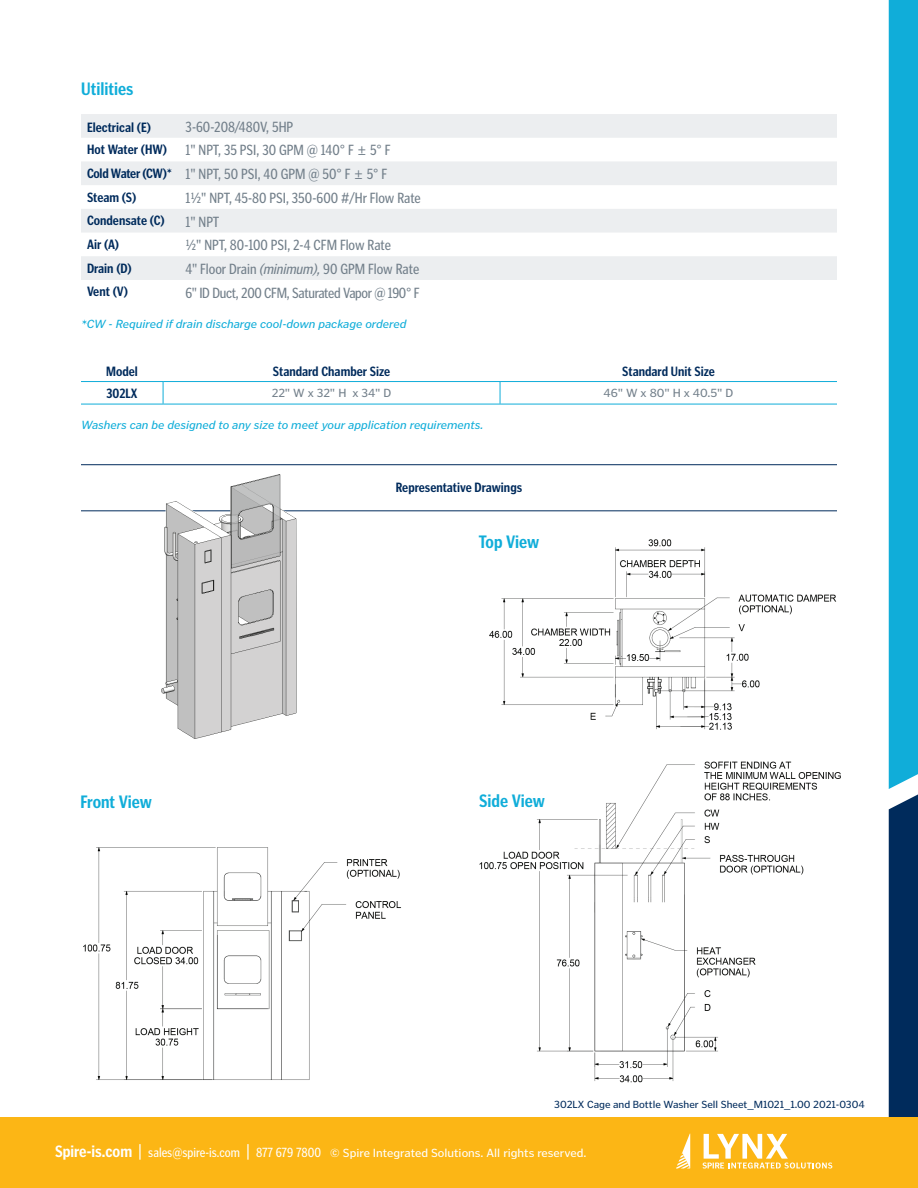
<style>
.page{position:relative;width:918px;height:1188px;background:#fff}
.page>*{position:absolute;margin:0;border:0;box-sizing:border-box;transform-origin:0 0}
.t1{font:700 18px "Poynter Gothic Text Cond";color:#10add9}
.t2{font:15px/23.7px "Poynter Gothic Text Cond";color:#727f8a;text-align:center}
.t3{font:15px "Poynter Gothic Text Cond";letter-spacing:-.02em;color:#727f8a}
.t4{font:700 13.5px "Poynter Gothic Text Cond";color:#002b5c}
.t5{font:italic 12px "Poynter Gothic Text";color:#10add9}
.t6{font:12px "Poynter Gothic Text";color:#fff}
.t7{font:12px "Poynter Gothic Text";color:#727f8a}
.t8{font:10.5px "Poynter Gothic Text";color:#002b5c}
.s1{font-weight:700;font-size:13.5px;color:#002b5c}
.s2{font-style:italic}
.s3{font-family:"Poynter Gothic Text Cond";font-weight:700;font-size:16.5px}
.s4{font-family:"Poynter Gothic Text Cond";font-size:16.5px}
.s5{font-family:"Poynter Gothic Text Cond";font-size:13.5px}
</style>
<div class="page">
<img style="left:479px;top:761px;width:362px;height:322px">
<hr style="left:81px;top:381px;width:82px;height:1px;background:#10add9">
<hr style="left:163px;top:381px;width:337px;height:1px;background:#10add9">
<hr style="left:500px;top:381px;width:337px;height:1px;background:#10add9">
<hr style="left:81px;top:404px;width:82px;height:1px;background:#10add9">
<hr style="left:163px;top:404px;width:337px;height:1px;background:#10add9">
<hr style="left:500px;top:404px;width:337px;height:1px;background:#10add9">
<svg style="left:500px;top:382px;width:1px;height:22px"></svg>
<svg style="left:163px;top:382px;width:1px;height:22px"></svg>
<svg style="left:889px;top:0;width:29px;height:1118px;background:#0f89b6"></svg>
<hr style="left:81px;top:464px;width:756px;height:1px;background:#002b5c">
<hr style="left:81px;top:510px;width:756px;height:1px;background:#002b5c">
<svg style="left:81px;top:114px;width:756px;height:166px;fill:#eceef0"></svg>
<div style="left:0;top:1118px;width:918px;height:70px;background:#fcb615"></div>
<svg style="left:703px;top:1134px;width:129px;height:35px"></svg>
<svg style="left:676px;top:1134px;width:14px;height:34px"></svg>
<img style="left:83px;top:847px;width:318px;height:233px">
<img style="left:145px;top:474px;width:173px;height:265px">
<img style="left:489px;top:539px;width:348px;height:191px">
<svg style="left:359px;top:147px;width:6px;height:8px"></svg>
<svg style="left:355px;top:170px;width:7px;height:9px"></svg>
<p class="t1" style="left:81px;top:79px;width:54px">Utilities</p>
<p class="t2" style="left:87px;top:115px;width:305px">3-60-208/480V, 5HP<br><span class="s1">Hot Water (HW)</span> 1" NPT, 35 PSI, 30 GPM @ 140° F 5° F<br><span class="s1">Cold Water (CW)*</span> 1" NPT, 50 PSI, 40 GPM @ 50° F 5° F</p>
<p class="t4" style="left:87px;top:190px;width:51px">Steam (S)</p>
<p class="t2" style="left:186px;top:186px;width:237px">1½" NPT, 45-80 PSI, 350-600 #/Hr Flow Rate</p>
<p class="t4" style="left:87px;top:213px;width:79px">Condensate (C)</p>
<p class="t2" style="left:186px;top:210px;width:35px">1" NPT</p>
<p class="t4" style="left:87px;top:237px;width:34px">Air (A)</p>
<p class="t2" style="left:186px;top:233px;width:207px">½" NPT, 80-100 PSI, 2-4 CFM Flow Rate</p>
<p class="t4" style="left:87px;top:261px;width:46px">Drain (D)</p>
<p class="t2" style="left:186px;top:257px;width:235px">4" Floor Drain <span class="s2">(minimum),</span> 90 GPM Flow Rate</p>
<p class="t4" style="left:87px;top:284px;width:43px">Vent (V)</p>
<p class="t3" style="left:186px;top:285px;width:235px">6" ID Duct, 200 CFM, Saturated Vapor @ 190° F</p>
<p class="t4" style="left:87px;top:120px;width:66px">Electrical (E)</p>
<p class="t5" style="left:81px;top:317px;width:327px">*CW - Required if drain discharge cool-down package ordered</p>
<p class="t4" style="left:106px;top:363px;width:33px">Model</p>
<p class="t4" style="left:273px;top:363px;width:119px">Standard Chamber Size</p>
<p class="t4" style="left:622px;top:363px;width:94px">Standard Unit Size</p>
<p class="t4" style="left:107px;top:386px;width:33px">302LX</p>
<p class="t7" style="left:272px;top:387px;width:121px">22" W x 32" H x 34" D</p>
<p class="t7" style="left:604px;top:387px;width:131px">46" W x 80" H x 40.5" D</p>
<p class="t5" style="left:81px;top:418px;width:404px">Washers can be designed to any size to meet your application requirements.</p>
<p class="t4" style="left:396px;top:480px;width:128px">Representative Drawings</p>
<p class="t1" style="left:479px;top:532px;width:62px">Top View</p>
<p class="t1" style="left:81px;top:792px;width:73px">Front View</p>
<p class="t1" style="left:479px;top:791px;width:67px">Side View</p>
<p class="t8" style="left:554px;top:1098px;width:312px">302LX Cage and Bottle Washer Sell Sheet_M1021_1.00 2021-0304</p>
<p class="t6" style="left:55px;top:1147px;width:533px"><span class="s3">Spire-is.com</span> <span class="s4">|</span> <span class="s5">sales@spire-is.com</span> <span class="s4">|</span> <span class="s5">877 679 7800</span> © Spire Integrated Solutions. All rights reserved.</p>
</div>
